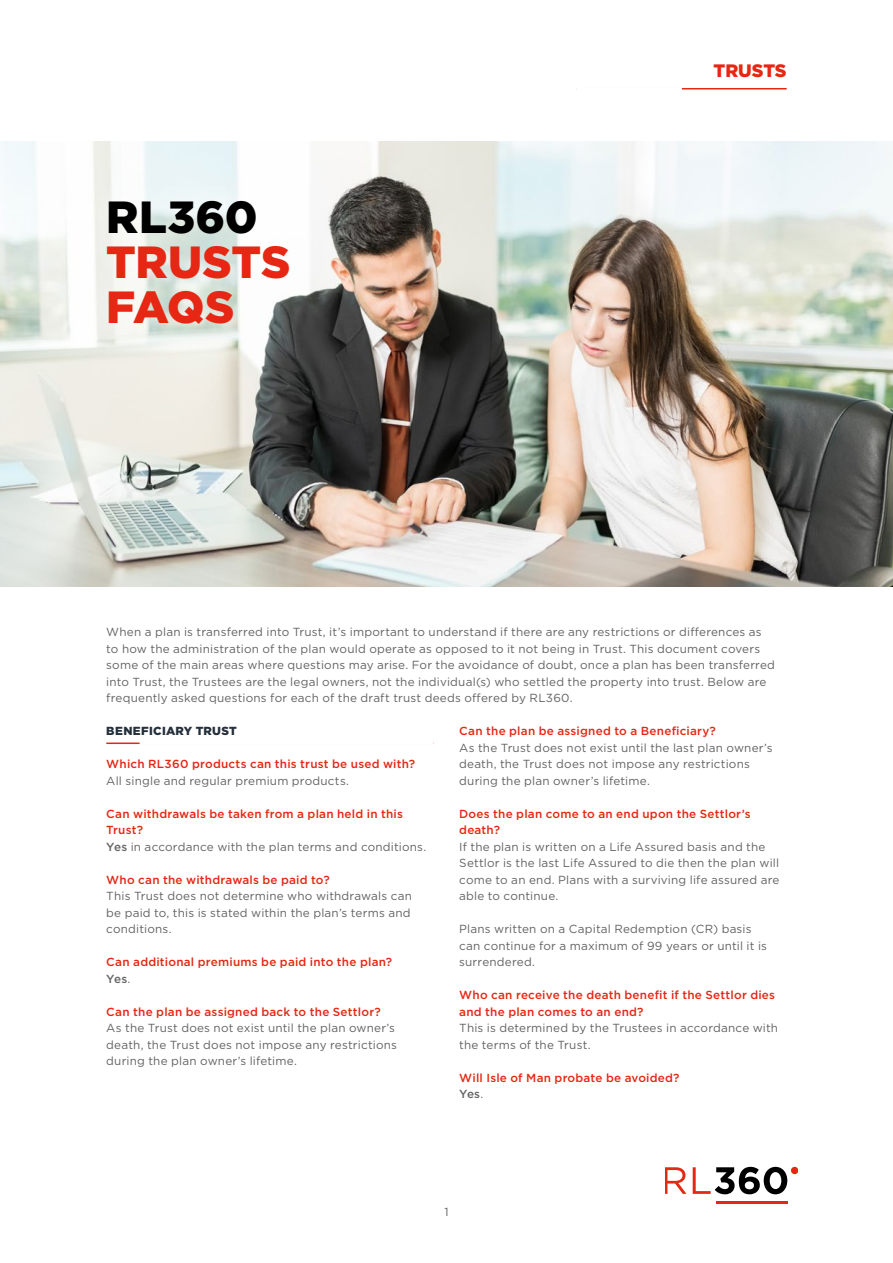
<style>
.page{position:relative;width:893px;height:1263px;background:#fff}
.page>*{position:absolute;margin:0;border:0;box-sizing:border-box;transform-origin:0 0}
.Headline{font:900 45px/45px "Gotham";color:#e52713}
.Product_name{font:900 18px "Gotham";color:#e52713}
.Body{font:11.7px/16.5px "Gotham";letter-spacing:.015em;color:#646363}
.Subheadline_2{font:500 11.7px/16.5px "Gotham";letter-spacing:.02em;color:#e52713}
.Subheadline{font:900 11.7px "Gotham";letter-spacing:.025em;color:#25303b}
.Body-2{font:500 11.7px "Gotham";letter-spacing:-.02em;color:#646363}
.s1{color:#000}
.s2{font-weight:500}
.s3{font-weight:400}
</style>
<div class="page">
<img style="left:0;top:141px;width:893px;height:446px">
<div style="left:81px;top:174px;width:235px;height:177px;background:#fff;opacity:.75"></div>
<hr style="left:106px;top:742px;width:328px;height:2px;background:#e52713">
<hr style="left:140px;top:742px;width:294px;height:3px;background:#fff">
<hr style="left:716px;top:1202px;width:71px;height:2px;background:#e52713">
<svg style="left:665px;top:1167px;width:132px;height:27px"></svg>
<hr style="left:577px;top:88px;width:210px;height:1px;background:#e52713">
<hr style="left:577px;top:87px;width:105px;height:3px;background:#fff">
<p class="Headline" style="left:106px;top:194px;width:186px"><span class="s1">RL360<br></span>TRUSTS<br>FAQS</p>
<p class="Product_name" style="left:713px;top:60px;width:75px">TRUSTS</p>
<p class="Body" style="left:106px;top:623px;width:670px">When a plan is transferred into Trust, it’s important to understand if there are any restrictions or differences as to how the administration of the plan would operate as opposed to it not being in Trust. This document covers some of the main areas where questions may arise. For the avoidance of doubt, once a plan has been transferred into Trust, the Trustees are the legal owners, not the individual(s) who settled the property into trust. Below are frequently asked questions for each of the draft trust deeds offered by RL360.</p>
<p class="Subheadline" style="left:106px;top:724px;width:132px">BENEFICIARY TRUST</p>
<p class="Subheadline_2" style="left:106px;top:755px;width:310px">Which RL360 products can this trust be used with?</p>
<p class="Body" style="left:106px;top:772px;width:244px">All single and regular premium products.</p>
<p class="Subheadline_2" style="left:106px;top:805px;width:298px">Can withdrawals be taken from a plan held in this<br>Trust?</p>
<p class="Body" style="left:106px;top:838px;width:322px"><span class="s2">Yes</span> in accordance with the plan terms and conditions.</p>
<p class="Subheadline_2" style="left:106px;top:871px;width:225px">Who can the withdrawals be paid to?</p>
<p class="Body" style="left:106px;top:887px;width:307px">This Trust does not determine who withdrawals can be paid to, this is stated within the plan’s terms and conditions.</p>
<p class="Subheadline_2" style="left:106px;top:953px;width:287px">Can additional premiums be paid into the plan?</p>
<p class="Body-2" style="left:106px;top:971px;width:26px">Yes<span class="s3">.</span></p>
<p class="Subheadline_2" style="left:106px;top:1003px;width:276px">Can the plan be assigned back to the Settlor?</p>
<p class="Body" style="left:106px;top:1019px;width:292px">As the Trust does not exist until the plan owner’s death, the Trust does not impose any restrictions during the plan owner’s lifetime.</p>
<p class="Subheadline_2" style="left:459px;top:722px;width:258px">Can the plan be assigned to a Beneficiary?</p>
<p class="Body" style="left:459px;top:739px;width:315px">As the Trust does not exist until the last plan owner’s death, the Trust does not impose any restrictions during the plan owner’s lifetime.</p>
<p class="Subheadline_2" style="left:459px;top:805px;width:293px">Does the plan come to an end upon the Settlor’s death?</p>
<p class="Body" style="left:459px;top:838px;width:322px">If the plan is written on a Life Assured basis and the Settlor is the last Life Assured to die then the plan will come to an end. Plans with a surviving life assured are able to continue.</p>
<p class="Body" style="left:459px;top:920px;width:309px">Plans written on a Capital Redemption (CR) basis can continue for a maximum of 99 years or until it is surrendered.</p>
<p class="Subheadline_2" style="left:459px;top:986px;width:317px">Who can receive the death benefit if the Settlor dies and the plan comes to an end?</p>
<p class="Body" style="left:459px;top:1019px;width:320px">This is determined by the Trustees in accordance with the terms of the Trust.</p>
<p class="Subheadline_2" style="left:459px;top:1069px;width:222px">Will Isle of Man probate be avoided?</p>
<p class="Body-2" style="left:459px;top:1086px;width:26px">Yes<span class="s3">.</span></p>
<p class="Body" style="left:444px;top:1204px;width:6px">1</p>
</div>
